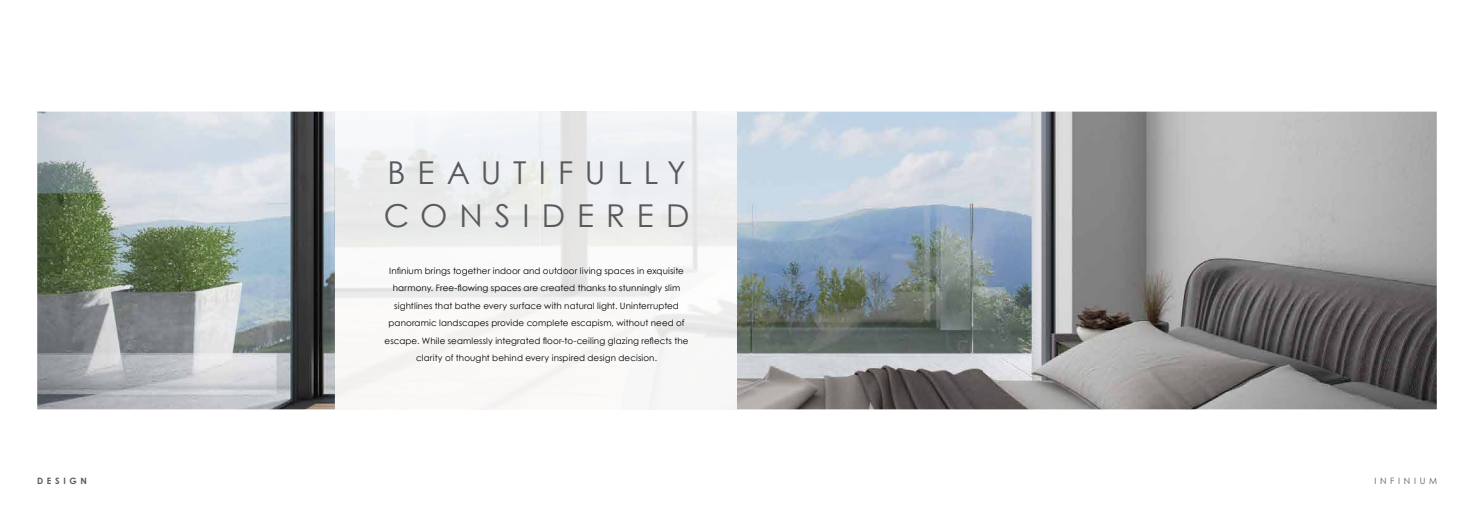
<style>
.page{position:relative;width:1474px;height:521px;background:#fff}
.page>*{position:absolute;margin:0;border:0;box-sizing:border-box;transform-origin:0 0}
.t1{font:31.5px/43.8px "Century Gothic";letter-spacing:.375em;color:#58595b}
.t2{font:8.75px/17.5px "Century Gothic";letter-spacing:.01em;color:#000;text-align:center}
.t3{font:8.75px "Century Gothic";letter-spacing:.425em;color:#58595b}
.t4{font:700 8.75px "Century Gothic";letter-spacing:.415em;color:#58595b}
</style>
<div class="page">
<img style="left:37px;top:112px;width:1399px;height:297px">
<img style="left:335px;top:112px;width:402px;height:297px">
<h1 class="t1" style="left:384px;top:150px;width:307px">BEAUTIFULLY<br>CONSIDERED</h1>
<p class="t2" style="left:384px;top:261px;width:305px">Infinium brings together indoor and outdoor living spaces in exquisite harmony. Free-flowing spaces are created thanks to stunningly slim sightlines that bathe every surface with natural light. Uninterrupted panoramic landscapes provide complete escapism, without need of escape. While seamlessly integrated floor-to-ceiling glazing reflects the clarity of thought behind every inspired design decision.</p>
<p class="t4" style="left:37px;top:475px;width:51px">DESIGN</p>
<p class="t3" style="left:1374px;top:475px;width:64px">INFINIUM</p>
</div>
